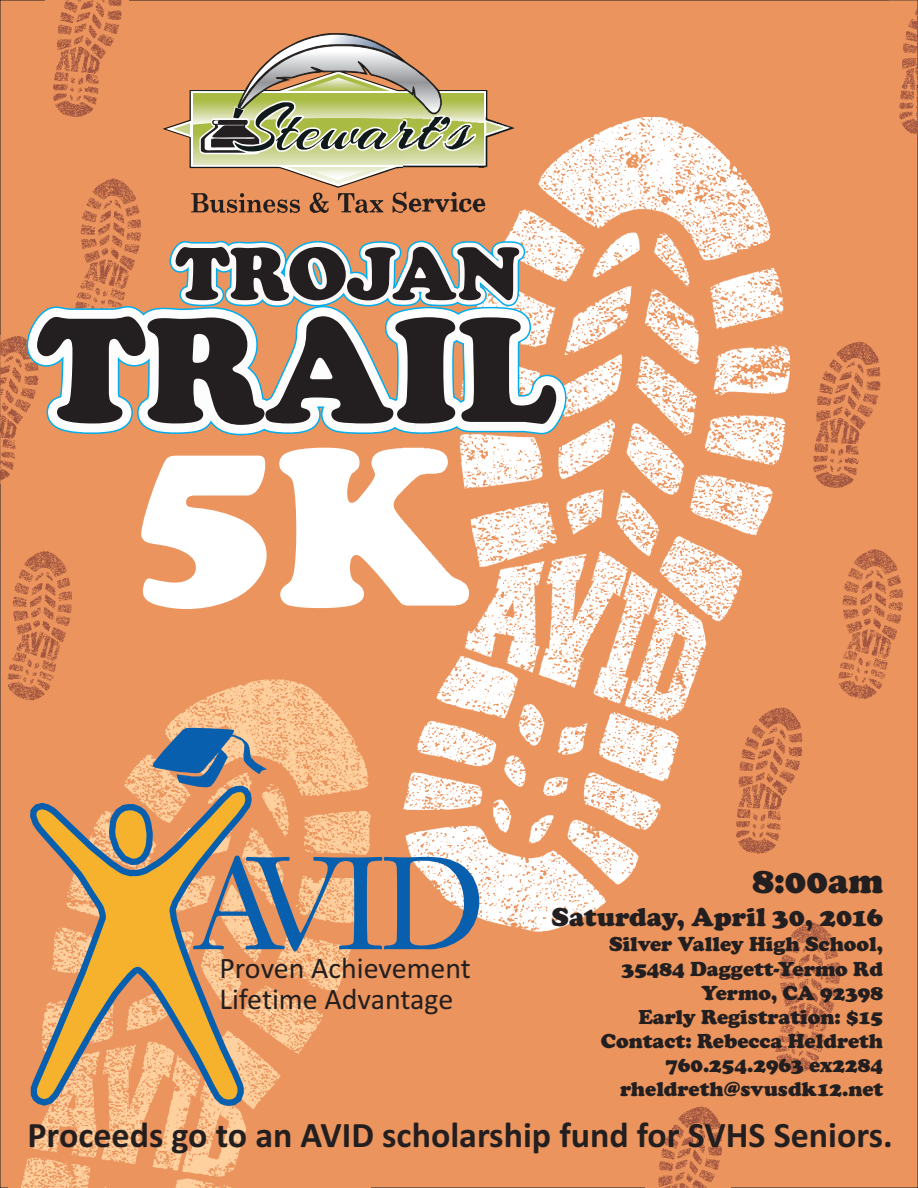
<style>
.page{position:relative;width:918px;height:1188px;background:#eb945d}
.page>*{position:absolute;margin:0;border:0;box-sizing:border-box;transform-origin:0 0}
.t1{font:900 233.4px "Cooper";color:#fff}
.t2{font:900 154.65px "Cooper";color:#231f20}
.t3{font:900 77.1px "Cooper";color:#231f20}
.t4{font:700 36px "Calibri";color:#231f20}
.t5{font:900 36px "Cooper";color:#231f20}
.t6{font:30px/30.5px "Calibri";color:#231f20}
.t7{font:900 27px "Cooper";color:#231f20}
.t8{font:900 21px/24.2px "Cooper";color:#231f20;text-align:right}
</style>
<div class="page">
<img style="left:766px;top:920px;width:81px;height:154px">
<img style="left:646px;top:1106px;width:85px;height:82px">
<img style="left:789px;top:706px;width:22px;height:149px">
<img style="left:829px;top:547px;width:82px;height:154px">
<img style="left:804px;top:341px;width:85px;height:149px">
<img style="left:0;top:550px;width:79px;height:152px">
<img style="left:0;top:335px;width:25px;height:148px">
<img style="left:68px;top:178px;width:80px;height:117px">
<img style="left:46px;top:0;width:83px;height:119px">
<img style="left:9px;top:680px;width:362px;height:508px">
<svg style="left:166px;top:34px;width:345px;height:153px;background:#c2a475"></svg>
<img style="left:890px;top:0;width:28px;height:137px">
<img style="left:404px;top:118px;width:385px;height:814px">
<svg style="left:25px;top:295px;width:543px;height:226px;background:#ec9f6e"></svg>
<svg style="left:28px;top:307px;width:537px;height:127px"></svg>
<svg style="left:168px;top:147px;width:359px;height:262px"></svg>
<svg style="left:171px;top:242px;width:353px;height:63px"></svg>
<svg style="left:30px;top:786px;width:222px;height:320px;background:#d89b73"></svg>
<svg style="left:36px;top:792px;width:209px;height:308px;background:#d1a062"></svg>
<svg style="left:152px;top:728px;width:115px;height:59px;background:#818893"></svg>
<svg style="left:193px;top:856px;width:286px;height:96px;background:#a99186"></svg>
<h3 class="t3" style="left:176px;top:248px;width:346px">TROJAN</h3>
<h2 class="t2" style="left:37px;top:318px;width:520px">TRAIL</h2>
<h1 class="t1" style="left:134px;top:438px;width:337px">5K</h1>
<h3 class="t5" style="left:752px;top:869px;width:132px">8:00am</h3>
<p class="t7" style="left:552px;top:908px;width:333px">Saturday, April 30, 2016</p>
<p class="t8" style="left:601px;top:934px;width:284px">Silver Valley High School,<br>35484 Daggett-Yermo Rd<br>Yermo, CA 92398<br>Early Registration: $15<br>Contact: Rebecca Heldreth<br>760.254.2963 ex2284 rheldreth@svusdk12.net</p>
<h3 class="t4" style="left:27px;top:1120px;width:867px">Proceeds go to an AVID scholarship fund for SVHS Seniors.</h3>
<h3 class="t6" style="left:219px;top:956px;width:253px">Proven Achievement<br>Lifetime Advantage</h3>
</div>
